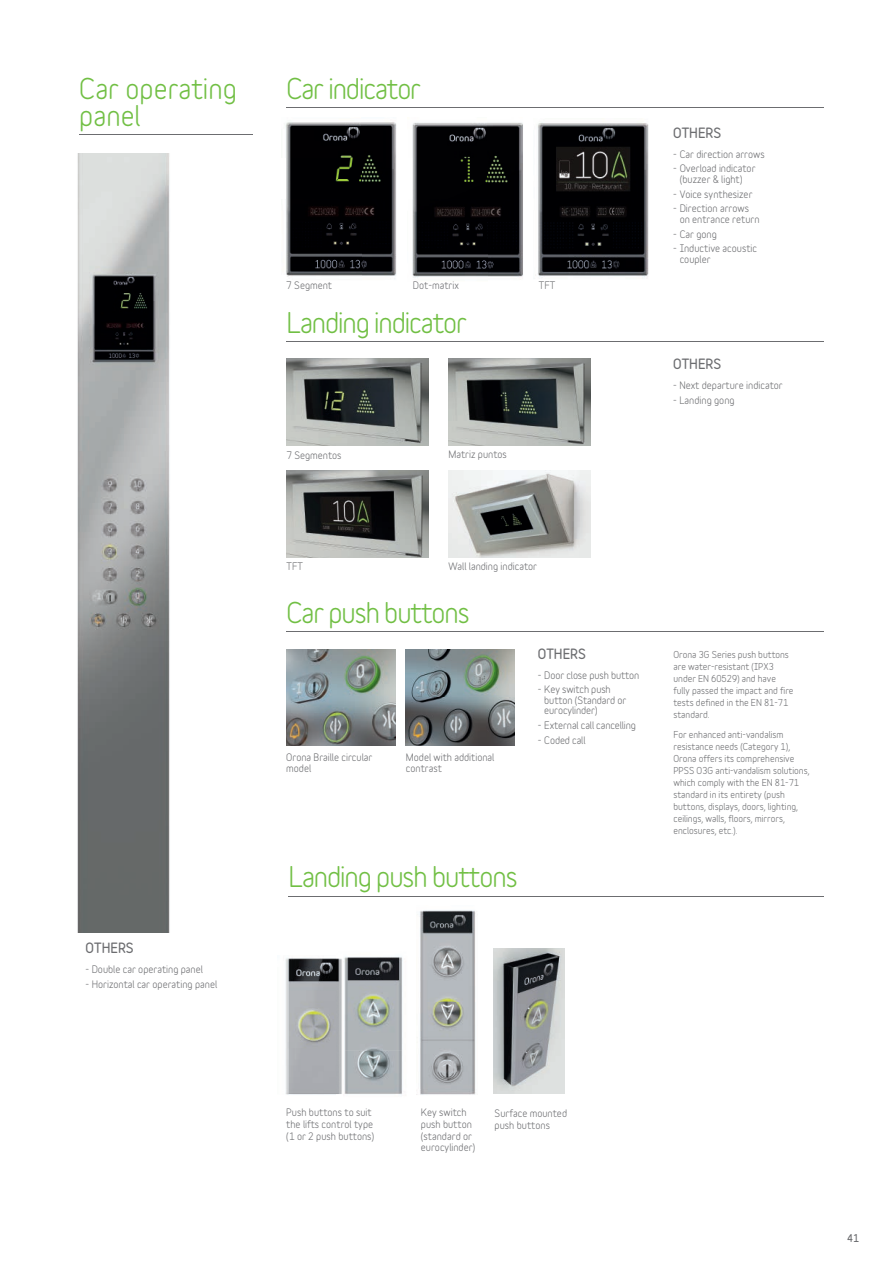
<style>
.page{position:relative;width:893px;height:1263px;background:#fff}
.page>*{position:absolute;margin:0;border:0;box-sizing:border-box;transform-origin:0 0}
.t1{font:700 27px "Variable";letter-spacing:-.04em;color:#71bf44}
.t2{font:700 27px/27px "Variable";color:#71bf44}
.t3{font:900 12.75px "Variable";color:#6c6d70}
.t4{font:700 9.75px/11.7px "Variable";color:#6c6d70}
.t5{font:900 9.75px "Variable";color:#6c6d70}
.t6{font:700 9px/12px "Variable";color:#6c6d70}
</style>
<div class="page">
<hr style="left:286px;top:108px;width:538px;height:1px;background:#6c6d70">
<hr style="left:286px;top:632px;width:538px;height:1px;background:#6c6d70">
<hr style="left:80px;top:135px;width:173px;height:1px;background:#6c6d70">
<hr style="left:288px;top:896px;width:536px;height:1px;background:#6c6d70">
<hr style="left:286px;top:341px;width:538px;height:1px;background:#6c6d70">
<img style="left:285px;top:958px;width:52px;height:137px">
<img style="left:77px;top:153px;width:93px;height:779px">
<img style="left:537px;top:122px;width:112px;height:156px">
<img style="left:412px;top:122px;width:111px;height:156px">
<img style="left:285px;top:122px;width:112px;height:155px">
<img style="left:406px;top:649px;width:108px;height:96px">
<img style="left:287px;top:649px;width:108px;height:96px">
<img style="left:419px;top:910px;width:57px;height:185px">
<img style="left:337px;top:956px;width:66px;height:139px">
<img style="left:493px;top:948px;width:72px;height:145px">
<img style="left:286px;top:359px;width:142px;height:86px">
<img style="left:448px;top:359px;width:142px;height:86px">
<img style="left:448px;top:471px;width:143px;height:87px">
<img style="left:286px;top:471px;width:142px;height:87px">
<h1 class="t2" style="left:79px;top:72px;width:159px">Car operating panel</h1>
<h2 class="t3" style="left:86px;top:938px;width:50px">OTHERS</h2>
<p class="t4" style="left:86px;top:962px;width:119px">- Double car operating panel</p>
<p class="t4" style="left:86px;top:977px;width:133px">- Horizontal car operating panel</p>
<h1 class="t1" style="left:286px;top:66px;width:136px">Car indicator</h1>
<p class="t4" style="left:286px;top:278px;width:47px">7 Segment</p>
<p class="t4" style="left:413px;top:278px;width:48px">Dot-matrix</p>
<p class="t4" style="left:539px;top:278px;width:18px">TFT</p>
<h1 class="t1" style="left:286px;top:300px;width:182px">Landing indicator</h1>
<p class="t4" style="left:286px;top:448px;width:57px">7 Segmentos</p>
<p class="t4" style="left:448px;top:447px;width:60px">Matriz puntos</p>
<h2 class="t3" style="left:673px;top:123px;width:50px">OTHERS</h2>
<p class="t4" style="left:673px;top:147px;width:93px">- Car direction arrows</p>
<p class="t4" style="left:680px;top:162px;width:77px;line-height:10.5px;text-indent:-6px">- Overload indicator (buzzer &amp; light)</p>
<p class="t4" style="left:673px;top:187px;width:81px">- Voice synthesizer</p>
<p class="t4" style="left:680px;top:202px;width:81px;line-height:10.5px;text-indent:-6px">- Direction arrows on entrance return</p>
<p class="t4" style="left:673px;top:227px;width:45px">- Car gong</p>
<p class="t4" style="left:680px;top:242px;width:79px;line-height:10.5px;text-indent:-6px">- Inductive acoustic coupler</p>
<h2 class="t3" style="left:673px;top:354px;width:50px">OTHERS</h2>
<p class="t4" style="left:673px;top:378px;width:111px">- Next departure indicator</p>
<p class="t4" style="left:673px;top:393px;width:63px">- Landing gong</p>
<p class="t4" style="left:287px;top:559px;width:18px">TFT</p>
<p class="t4" style="left:448px;top:559px;width:90px">Wall landing indicator</p>
<h1 class="t1" style="left:286px;top:590px;width:185px">Car push buttons</h1>
<p class="t4" style="left:286px;top:750px;width:88px">Orona Braille circular model</p>
<p class="t4" style="left:406px;top:750px;width:90px">Model with additional contrast</p>
<h2 class="t3" style="left:538px;top:644px;width:50px">OTHERS</h2>
<p class="t4" style="left:538px;top:668px;width:103px">- Door close push button</p>
<p class="t4" style="left:544px;top:683px;width:84px;line-height:10.5px;text-indent:-6px">- Key switch push button (Standard or eurocylinder)</p>
<p class="t4" style="left:538px;top:719px;width:100px">- External call cancelling</p>
<p class="t4" style="left:538px;top:733px;width:49px">- Coded call</p>
<h1 class="t1" style="left:288px;top:854px;width:231px">Landing push buttons</h1>
<p class="t6" style="left:673px;top:647px;width:122px">Orona 3G Series push buttons are water-resistant (IPX3 under EN 60529) and have fully passed the impact and fire tests defined in the EN 81-71 standard.</p>
<p class="t6" style="left:673px;top:728px;width:138px">For enhanced anti-vandalism resistance needs (Category 1),<br>Orona offers its comprehensive<br>PPSS O3G anti-vandalism solutions, which comply with the EN 81-71 standard in its entirety (push buttons, displays, doors, lighting, ceilings, walls, floors, mirrors, enclosures, etc.).</p>
<p class="t4" style="left:286px;top:1106px;width:90px">Push buttons to suit the lifts control type (1 or 2 push buttons)</p>
<p class="t4" style="left:421px;top:1106px;width:56px">Key switch push button (standard or eurocylinder)</p>
<p class="t4" style="left:495px;top:1107px;width:74px">Surface mounted push buttons</p>
<p class="t5" style="left:847px;top:1230px;width:13px">41</p>
</div>
